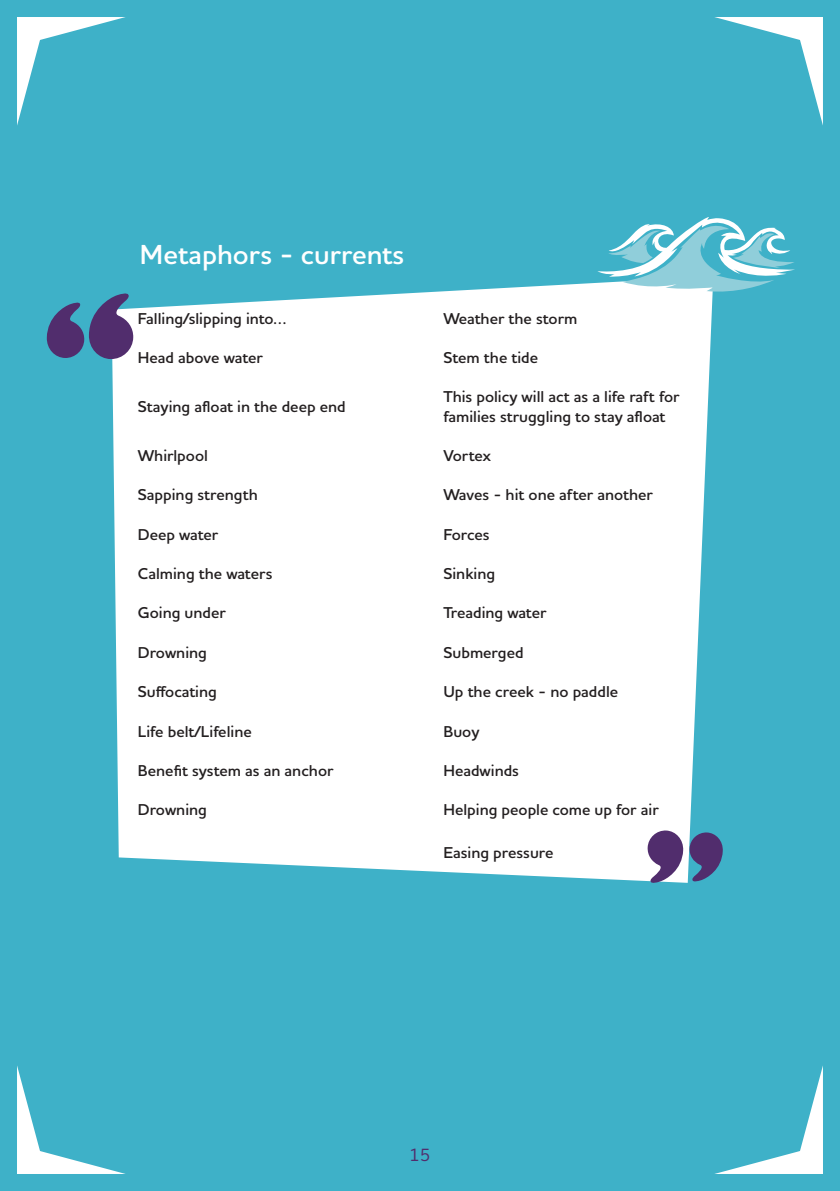
<style>
.page{position:relative;width:840px;height:1191px;background:#fff}
.page>*{position:absolute;margin:0;border:0;box-sizing:border-box;transform-origin:0 0}
.t1{font:600 28px "Houschka Alt Pro";color:#fff}
.t2{font:500 18px "Houschka Pro";color:#512d6d}
.t3{font:600 16px/19.2px "Houschka Alt Pro";color:#231f20}
</style>
<div class="page">
<div style="left:0;top:0;width:839px;height:1191px;background:#3eb1c8"></div>
<svg style="left:17px;top:1066px;width:109px;height:108px"></svg>
<svg style="left:714px;top:1069px;width:108px;height:105px"></svg>
<svg style="left:714px;top:17px;width:108px;height:105px"></svg>
<svg style="left:17px;top:17px;width:109px;height:108px"></svg>
<div style="left:112px;top:282px;width:600px;height:599px;background:#fff"></div>
<svg style="left:647px;top:830px;width:75px;height:53px"></svg>
<svg style="left:47px;top:292px;width:86px;height:67px"></svg>
<svg style="left:597px;top:217px;width:197px;height:77px"></svg>
<p class="t1" style="left:140px;top:237px;width:266px">Metaphors - currents</p>
<p class="t3" style="left:138px;top:308px;width:150px">Falling/slipping into…</p>
<p class="t3" style="left:443px;top:308px;width:135px">Weather the storm</p>
<p class="t3" style="left:138px;top:348px;width:126px">Head above water</p>
<p class="t3" style="left:443px;top:348px;width:96px">Stem the tide</p>
<p class="t3" style="left:138px;top:397px;width:209px">Staying afloat in the deep end</p>
<p class="t3" style="left:443px;top:387px;width:237px">This policy will act as a life raft for families struggling to stay afloat</p>
<p class="t3" style="left:138px;top:446px;width:72px">Whirlpool</p>
<p class="t3" style="left:443px;top:446px;width:49px">Vortex</p>
<p class="t3" style="left:138px;top:485px;width:121px">Sapping strength</p>
<p class="t3" style="left:443px;top:485px;width:211px">Waves - hit one after another</p>
<p class="t3" style="left:138px;top:524px;width:82px">Deep water</p>
<p class="t3" style="left:443px;top:524px;width:48px">Forces</p>
<p class="t3" style="left:138px;top:564px;width:136px">Calming the waters</p>
<p class="t3" style="left:443px;top:564px;width:53px">Sinking</p>
<p class="t3" style="left:138px;top:603px;width:89px">Going under</p>
<p class="t3" style="left:443px;top:603px;width:105px">Treading water</p>
<p class="t3" style="left:138px;top:642px;width:71px">Drowning</p>
<p class="t3" style="left:443px;top:642px;width:82px">Submerged</p>
<p class="t3" style="left:138px;top:682px;width:81px">Suffocating</p>
<p class="t3" style="left:443px;top:682px;width:176px">Up the creek - no paddle</p>
<p class="t3" style="left:138px;top:721px;width:115px">Life belt/Lifeline</p>
<p class="t3" style="left:443px;top:721px;width:38px">Buoy</p>
<p class="t3" style="left:138px;top:761px;width:197px">Benefit system as an anchor</p>
<p class="t3" style="left:443px;top:761px;width:77px">Headwinds</p>
<p class="t3" style="left:138px;top:800px;width:71px">Drowning</p>
<p class="t3" style="left:443px;top:800px;width:217px">Helping people come up for air</p>
<p class="t3" style="left:443px;top:842px;width:112px">Easing pressure</p>
<p class="t2" style="left:409px;top:1143px;width:23px">15</p>
</div>
